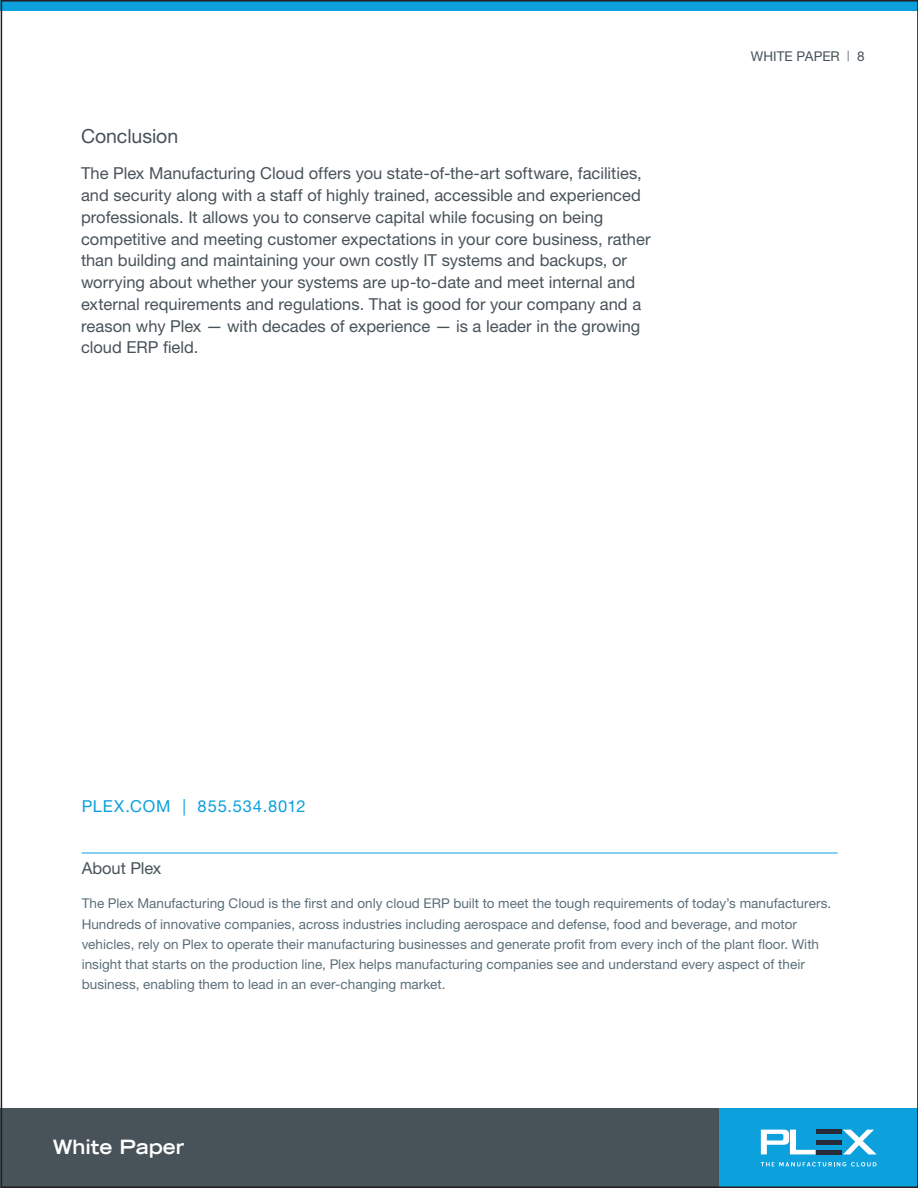
<style>
.page{position:relative;width:918px;height:1188px;background:#fff}
.page>*{position:absolute;margin:0;border:0;box-sizing:border-box;transform-origin:0 0}
.t1{font:700 expanded 19.5px "Trade Gothic LT";color:#fff}
.subhead_2{font:19.5px "Helvetica Neue LT Pro";letter-spacing:-.005em;color:#475359}
.copy{font:16.5px/21.8px "Helvetica Neue LT Pro";color:#475359}
.t2{font:16.5px "Helvetica Neue LT Pro";letter-spacing:.05em;color:#0ca0dc}
.t3{font:13.5px/20.2px "Helvetica Neue LT Pro";letter-spacing:.005em;color:#5b6f7b}
.asset{font:13.5px "Helvetica Neue LT Pro";letter-spacing:.005em;color:#475359}
.s1{font-size:10.5px}
</style>
<div class="page">
<div style="left:1px;top:1108px;width:734px;height:80px;background:#475359"></div>
<div style="left:719px;top:1108px;width:199px;height:80px;background:#0ca0dc"></div>
<svg style="left:761px;top:1130px;width:55px;height:24px"></svg>
<svg style="left:843px;top:1130px;width:33px;height:24px"></svg>
<hr style="left:816px;top:1150px;width:26px;height:4px;background:#282a38">
<hr style="left:816px;top:1130px;width:26px;height:4px;background:#282a38">
<div style="left:816px;top:1140px;width:26px;height:5px;background:#282a38"></div>
<svg style="left:761px;top:1162px;width:116px;height:4px"></svg>
<div style="left:1px;top:0;width:917px;height:11px;background:#0ca0dc"></div>
<hr style="left:82px;top:853px;width:756px;height:1px;background:#0ca0dc">
<p class="subhead_2" style="left:81px;top:124px;width:99px">Conclusion</p>
<p class="copy" style="left:81px;top:162px;width:571px">The Plex Manufacturing Cloud offers you state-of-the-art software, facilities, and security along with a staff of highly trained, accessible and experienced professionals. It allows you to conserve capital while focusing on being competitive and meeting customer expectations in your core business, rather than building and maintaining your own costly IT systems and backups, or worrying about whether your systems are up-to-date and meet internal and external requirements and regulations. That is good for your company and a reason why Plex — with decades of experience — is a leader in the growing cloud ERP field.</p>
<p class="asset" style="left:751px;top:48px;width:115px">WHITE PAPER <span class="s1">|</span> 8</p>
<p class="t2" style="left:82px;top:796px;width:226px">PLEX.COM | 855.534.8012</p>
<p class="copy" style="left:82px;top:856px;width:81px">About Plex</p>
<p class="t3" style="left:82px;top:893px;width:751px">The Plex Manufacturing Cloud is the first and only cloud ERP built to meet the tough requirements of today’s manufacturers.<br>Hundreds of innovative companies, across industries including aerospace and defense, food and beverage, and motor vehicles, rely on Plex to operate their manufacturing businesses and generate profit from every inch of the plant floor. With insight that starts on the production line, Plex helps manufacturing companies see and understand every aspect of their business, enabling them to lead in an ever-changing market.</p>
<p class="t1" style="left:53px;top:1134px;width:133px">White Paper</p>
</div>
